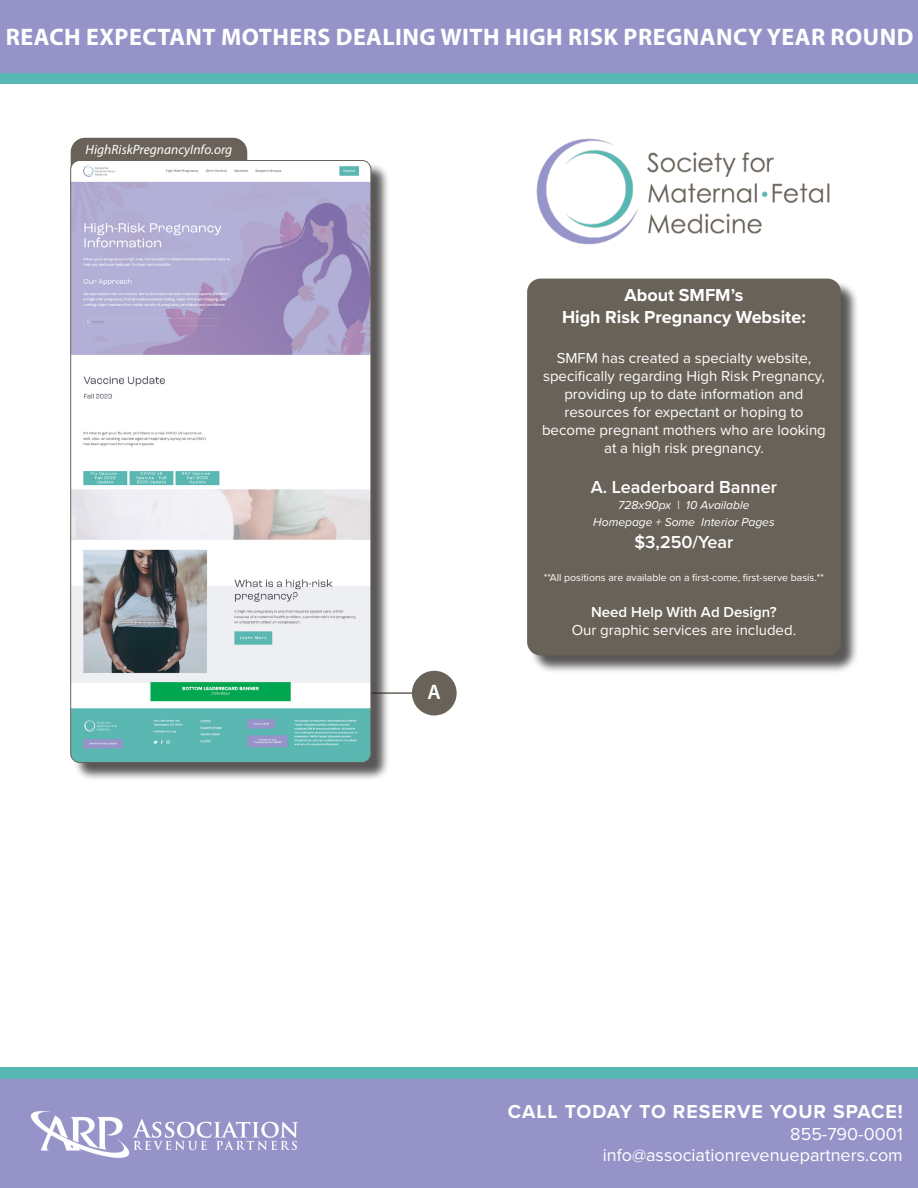
<style>
.page{position:relative;width:918px;height:1188px;background:#fff}
.page>*{position:absolute;margin:0;border:0;box-sizing:border-box;transform-origin:0 0}
.t1{font:700 24px "Myriad Pro";letter-spacing:.02em;color:#fff}
.t2{font:600 21px "Myriad Pro";color:#fff}
.t3{font:700 19.5px "Proxima Nova";letter-spacing:.05em;color:#fff}
.t4{font:18px "Proxima Nova";color:#fff}
.t5{font:700 18px "Proxima Nova";color:#fff}
.t6{font:600 18px "Proxima Nova";color:#fff}
.t7{font:15px/18px "Proxima Nova";color:#fff;text-align:center}
.t8{font:600 15px "Proxima Nova";color:#fff}
.t9{font:italic 13.5px "Myriad Pro";color:#fff}
.t10{font:italic 12px "Proxima Nova";color:#fff}
.t11{font:10.5px "Proxima Nova";color:#fff}
</style>
<div class="page">
<div style="left:71px;top:138px;width:176px;height:71px;background:#696258;border-radius:14px"></div>
<div style="left:1px;top:1068px;width:917px;height:55px;background:#58b7b3"></div>
<div style="left:1px;top:28px;width:917px;height:56px;background:#58b7b3"></div>
<div style="left:1px;top:0;width:917px;height:72px;background:#9693c8"></div>
<div style="left:1px;top:1079px;width:917px;height:109px;background:#9693c8"></div>
<div style="left:529px;top:281px;width:331px;height:393px;background:#231f20;opacity:.75"></div>
<div style="left:527px;top:279px;width:314px;height:376px;background:#696258;border-radius:14px"></div>
<div style="left:413px;top:672px;width:43px;height:43px;background:#696258;border-radius:50%"></div>
<div style="left:412px;top:671px;width:45px;height:44px;border:2px solid #696258;border-radius:50%"></div>
<hr style="left:321px;top:692px;width:101px;height:2px;background:#696258">
<img style="left:30px;top:1111px;width:268px;height:47px">
<img style="left:536px;top:138px;width:294px;height:107px">
<div style="left:73px;top:163px;width:317px;height:618px;background:#231f20;opacity:.75"></div>
<img style="left:71px;top:160px;width:300px;height:602px">
<p class="t1" style="left:6px;top:21px;width:909px">REACH EXPECTANT MOTHERS DEALING WITH HIGH RISK PREGNANCY YEAR ROUND</p>
<p class="t9" style="left:86px;top:141px;width:148px">HighRiskPregnancyInfo.org</p>
<p class="t2" style="left:428px;top:679px;width:15px">A</p>
<p class="t5" style="left:625px;top:282px;width:120px">About SMFM’s</p>
<p class="t5" style="left:562px;top:303px;width:245px">High Risk Pregnancy Website:</p>
<p class="t7" style="left:557px;top:349px;width:256px">SMFM has created a specialty website,</p>
<p class="t7" style="left:543px;top:367px;width:283px">specifically regarding High Risk Pregnancy, providing up to date information and</p>
<p class="t7" style="left:542px;top:403px;width:285px">resources for expectant or hoping to become pregnant mothers who are looking at a high risk pregnancy.</p>
<p class="t6" style="left:591px;top:474px;width:188px">A. Leaderboard Banner</p>
<p class="t10" style="left:618px;top:497px;width:133px">728x90px | 10 Available</p>
<p class="t10" style="left:593px;top:513px;width:183px">Homepage + Some Interior Pages</p>
<p class="t6" style="left:634px;top:529px;width:101px">$3,250/Year</p>
<p class="t11" style="left:544px;top:570px;width:282px">**All positions are available on a first-come, first-serve basis.**</p>
<p class="t8" style="left:591px;top:601px;width:187px">Need Help With Ad Design?</p>
<p class="t7" style="left:572px;top:620px;width:226px">Our graphic services are included.</p>
<p class="t3" style="left:508px;top:1097px;width:397px">CALL TODAY TO RESERVE YOUR SPACE!</p>
<p class="t4" style="left:790px;top:1120px;width:114px">855-790-0001</p>
<p class="t4" style="left:603px;top:1142px;width:302px">info@associationrevenuepartners.com</p>
</div>
